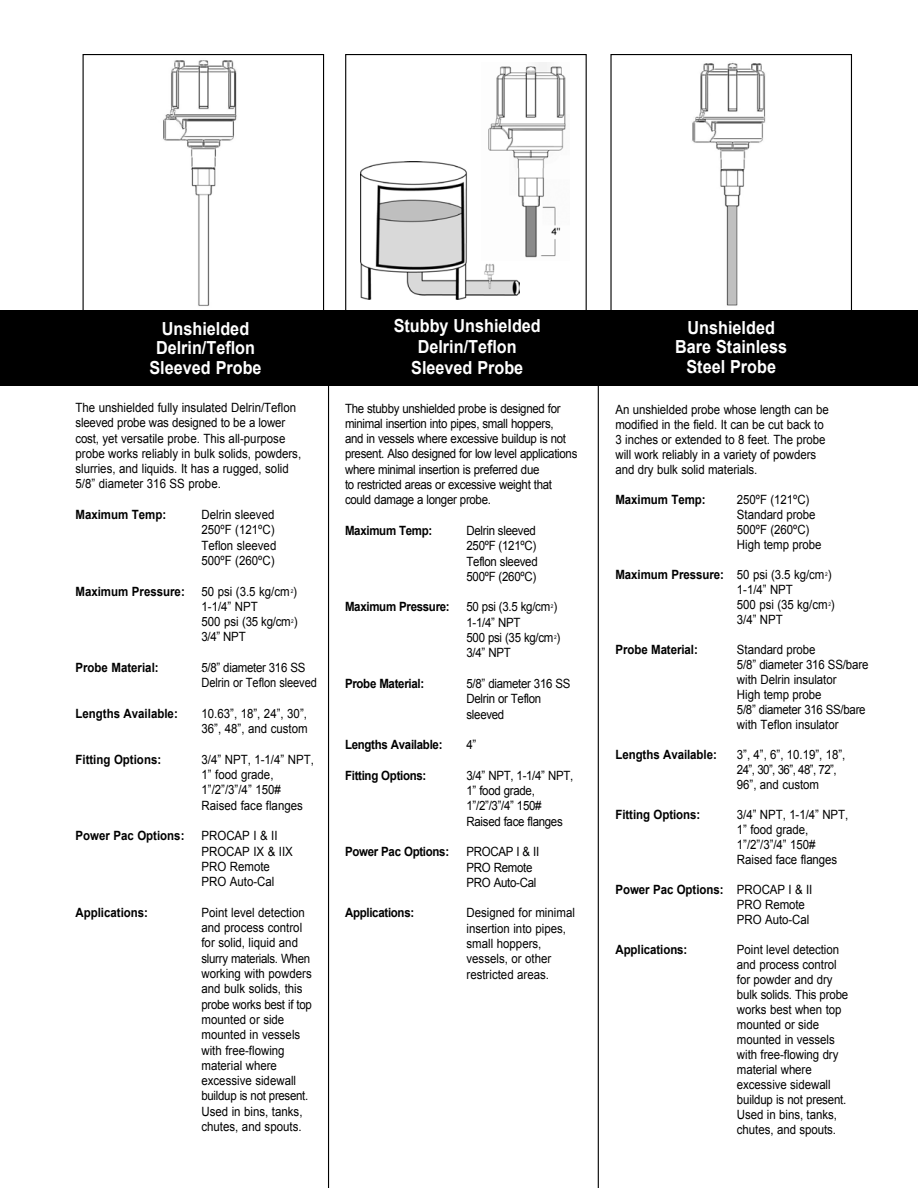
<style>
.page{position:relative;width:918px;height:1188px;background:#fff}
.page>*{position:absolute;margin:0;border:0;box-sizing:border-box;transform-origin:0 0}
.t1{font:700 18px/19.5px "Arial";color:#fff;text-align:center;scale:.9 1}
.t2{font:12.75px/15.3px "Arial";letter-spacing:-.005em;color:#000;scale:.9 1}
.t3{font:12.75px/15.3px "Arial";letter-spacing:-.025em;color:#000;scale:.9 1}
.t4{font:700 12.75px "Arial";letter-spacing:-.005em;color:#000;scale:.9 1}
.t5{font:700 12.75px "Arial";letter-spacing:-.025em;color:#000;scale:.9 1}
.t6{font:5.25px "Arial";color:#000;scale:.9 1}
.s1{font-weight:400}
.s2{font-weight:700}
</style>
<div class="page">
<img style="left:692px;top:63px;width:74px;height:243px">
<img style="left:360px;top:161px;width:159px;height:139px">
<img style="left:163px;top:60px;width:74px;height:246px">
<hr style="left:328px;top:335px;width:1px;height:853px;background:#000">
<hr style="left:598px;top:327px;width:1px;height:861px;background:#000">
<div style="left:0;top:310px;width:918px;height:76px;background:#000"></div>
<div style="left:83px;top:54px;width:241px;height:260px;border:1px solid #000"></div>
<div style="left:610px;top:54px;width:242px;height:260px;border:1px solid #000"></div>
<div style="left:345px;top:54px;width:242px;height:260px;border:1px solid #000"></div>
<img style="left:482px;top:63px;width:84px;height:198px">
<h1 class="t1" style="left:150px;top:319px;width:126px">Unshielded<br>Delrin/Teflon<br>Sleeved Probe</h1>
<h1 class="t1" style="left:394px;top:316px;width:165px;line-height:21px">Stubby Unshielded<br>Delrin/Teflon<br>Sleeved Probe</h1>
<h1 class="t1" style="left:675px;top:318px;width:126px">Unshielded<br>Bare Stainless<br>Steel Probe</h1>
<p class="t2" style="left:75px;top:400px;width:252px">The unshielded fully insulated Delrin/Teflon sleeved probe was designed to be a lower cost, yet versatile probe. This all-purpose probe works reliably in bulk solids, powders, slurries, and liquids. It has a rugged, solid 5/8” diameter 316 SS probe.</p>
<p class="t4" style="left:75px;top:506px;width:102px">Maximum Temp:</p>
<p class="t2" style="left:201px;top:507px;width:85px">Delrin sleeved<br>250ºF (121ºC)<br>Teflon sleeved<br>500ºF (260ºC)</p>
<p class="t4" style="left:75px;top:583px;width:123px">Maximum Pressure:</p>
<p class="t2" style="left:201px;top:584px;width:108px">50 psi (3.5 kg/cm )</p>
<p class="t6" style="left:291px;top:587px;width:4px">2</p>
<p class="t2" style="left:201px;top:599px;width:108px">1-1/4” NPT<br>500 psi (35 kg/cm )</p>
<p class="t6" style="left:291px;top:618px;width:4px">2</p>
<p class="t2" style="left:201px;top:629px;width:51px">3/4” NPT</p>
<p class="t4" style="left:75px;top:659px;width:94px">Probe Material:</p>
<p class="t2" style="left:201px;top:660px;width:130px">5/8” diameter 316 SS<br>Delrin or Teflon sleeved</p>
<p class="t4" style="left:75px;top:705px;width:115px">Lengths Available:</p>
<p class="t2" style="left:201px;top:706px;width:120px">10.63”, 18”, 24”, 30”,<br>36”, 48”, and custom</p>
<p class="t4" style="left:75px;top:751px;width:97px">Fitting Options:</p>
<p class="t2" style="left:201px;top:752px;width:127px">3/4” NPT, 1-1/4” NPT,<br>1” food grade,<br>1”/2”/3”/4” 150#<br>Raised face flanges</p>
<p class="t4" style="left:75px;top:827px;width:123px">Power Pac Options:</p>
<p class="t2" style="left:201px;top:828px;width:103px">PROCAP I &amp; II<br>PROCAP IX &amp; IIX<br>PRO Remote<br>PRO Auto-Cal</p>
<p class="t4" style="left:75px;top:904px;width:82px">Applications:</p>
<p class="t2" style="left:201px;top:905px;width:124px">Point level detection and process control for solid, liquid and slurry materials. When working with powders and bulk solids, this probe works best if top mounted or side mounted in vessels with free-flowing material where excessive sidewall buildup is not present.<br>Used in bins, tanks, chutes, and spouts.</p>
<p class="t3" style="left:345px;top:401px;width:260px">The stubby unshielded probe is designed for minimal insertion into pipes, small hoppers,<br>and in vessels where excessive buildup is not present. Also designed for low level applications where minimal insertion is preferred due<br>to restricted areas or excessive weight that could damage a longer probe.</p>
<p class="t5" style="left:345px;top:522px;width:99px">Maximum Temp:</p>
<p class="t3" style="left:467px;top:523px;width:81px">Delrin sleeved<br>250ºF (121ºC)<br>Teflon sleeved<br>500ºF (260ºC)</p>
<p class="t5" style="left:345px;top:598px;width:118px">Maximum Pressure:</p>
<p class="t2" style="left:467px;top:599px;width:102px">50 psi (3.5 kg/cm )</p>
<p class="t6" style="left:551px;top:603px;width:4px">2</p>
<p class="t3" style="left:467px;top:615px;width:106px">1-1/4” NPT<br>500 psi (35 kg/cm )</p>
<p class="t6" style="left:554px;top:634px;width:4px">2</p>
<p class="t2" style="left:467px;top:645px;width:51px">3/4” NPT</p>
<p class="t5" style="left:345px;top:675px;width:90px">Probe Material:</p>
<p class="t3" style="left:467px;top:676px;width:117px">5/8” diameter 316 SS<br>Delrin or Teflon sleeved</p>
<p class="t5" style="left:345px;top:736px;width:110px">Lengths Available:</p>
<p class="t2" style="left:467px;top:737px;width:13px">4”</p>
<p class="t5" style="left:345px;top:767px;width:92px">Fitting Options:</p>
<p class="t3" style="left:467px;top:768px;width:120px">3/4” NPT, 1-1/4” NPT,<br>1” food grade,<br>1”/2”/3”/4” 150#<br>Raised face flanges</p>
<p class="t5" style="left:345px;top:843px;width:117px">Power Pac Options:</p>
<p class="t3" style="left:467px;top:844px;width:82px">PROCAP I &amp; II<br>PRO Remote<br>PRO Auto-Cal</p>
<p class="t5" style="left:345px;top:904px;width:78px">Applications:</p>
<p class="t2" style="left:467px;top:905px;width:122px">Designed for minimal insertion into pipes, small hoppers, vessels, or other restricted areas.</p>
<p class="t2" style="left:615px;top:402px;width:239px">An unshielded probe whose length can be modified in the field. It can be cut back to 3 inches or extended to 8 feet. The probe will work reliably in a variety of powders and dry bulk solid materials.</p>
<p class="t4" style="left:615px;top:491px;width:102px">Maximum Temp:</p>
<p class="t2" style="left:737px;top:492px;width:96px">250ºF (121ºC)<br>Standard probe<br>500ºF (260ºC)<br>High temp probe</p>
<p class="t4" style="left:615px;top:566px;width:242px">Maximum Pressure: <span class="s1">50 psi (3.5 kg/cm )</span></p>
<p class="t6" style="left:825px;top:570px;width:4px">2</p>
<p class="t2" style="left:737px;top:582px;width:110px">1-1/4” NPT<br>500 psi (35 kg/cm )</p>
<p class="t6" style="left:828px;top:600px;width:4px">2</p>
<p class="t2" style="left:737px;top:612px;width:52px">3/4” NPT</p>
<p class="t4" style="left:615px;top:641px;width:93px">Probe Material:</p>
<p class="t2" style="left:737px;top:642px;width:148px">Standard probe<br>5/8” diameter 316 SS/bare with Delrin insulator<br>High temp probe<br>5/8” diameter 316 SS/bare with Teflon insulator</p>
<p class="t4" style="left:615px;top:746px;width:114px">Lengths Available:</p>
<p class="t2" style="left:737px;top:747px;width:122px">3”, 4”, 6”, 10.19”, 18”,<br>24”, 30”, 36”, 48”, 72”,<br>96”, and custom</p>
<p class="t4" style="left:615px;top:806px;width:96px">Fitting Options:</p>
<p class="t2" style="left:737px;top:807px;width:125px">3/4” NPT, 1-1/4” NPT,<br>1” food grade,<br>1”/2”/3”/4” 150#<br>Raised face flanges</p>
<p class="t2" style="left:737px;top:882px;width:85px;text-indent:-121px"><span class="s2">Power Pac Options:</span> PROCAP I &amp; II<br>PRO Remote<br>PRO Auto-Cal</p>
<p class="t4" style="left:615px;top:941px;width:81px">Applications:</p>
<p class="t2" style="left:737px;top:942px;width:125px">Point level detection and process control for powder and dry bulk solids. This probe works best when top mounted or side mounted in vessels with free-flowing dry material where excessive sidewall buildup is not present.<br>Used in bins, tanks, chutes, and spouts.</p>
</div>
